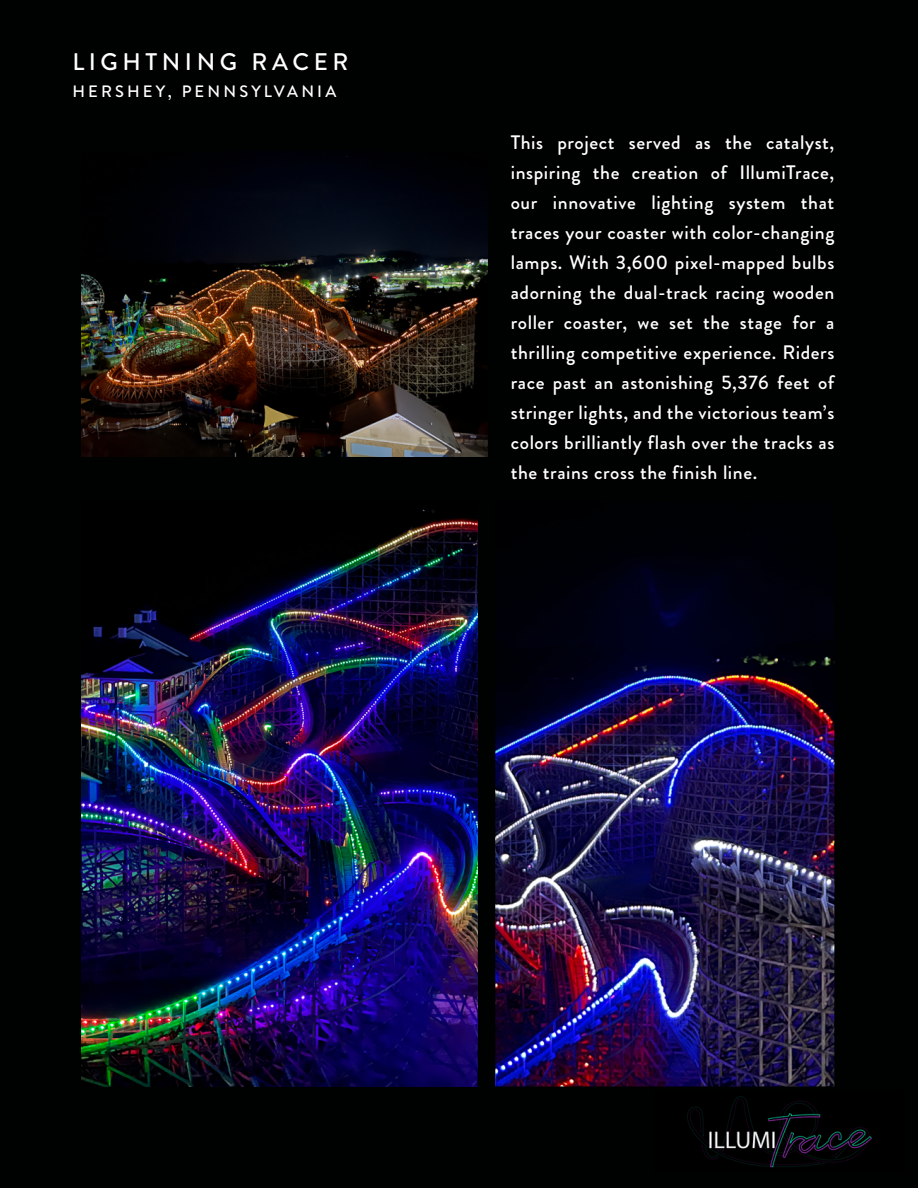
<style>
.page{position:relative;width:918px;height:1188px;background:#000101}
.page>*{position:absolute;margin:0;border:0;box-sizing:border-box;transform-origin:0 0}
.t1{font:500 24px "Brandon Grotesque";letter-spacing:.19em;color:#fff}
.t2{font:500 19.5px/30px "Brandon Grotesque";letter-spacing:.03em;color:#fff;text-align:justify}
.t3{font:500 16.5px "Brandon Grotesque";letter-spacing:.19em;color:#fff}
</style>
<div class="page">
<img style="left:81px;top:509px;width:396px;height:577px">
<img style="left:495px;top:533px;width:339px;height:553px">
<img style="left:81px;top:156px;width:406px;height:300px">
<img style="left:687px;top:1096px;width:185px;height:72px">
<p class="t1" style="left:72px;top:45px;width:277px">LIGHTNING RACER</p>
<p class="t3" style="left:72px;top:80px;width:265px">HERSHEY, PENNSYLVANIA</p>
<p class="t2" style="left:511px;top:127px;width:325px">This project served as the catalyst, inspiring the creation of IllumiTrace, our innovative lighting system that traces your coaster with color-changing lamps. With 3,600 pixel-mapped bulbs adorning the dual-track racing wooden roller coaster, we set the stage for a thrilling competitive experience. Riders race past an astonishing 5,376 feet of stringer lights, and the victorious team’s colors brilliantly flash over the tracks as the trains cross the finish line.</p>
</div>
